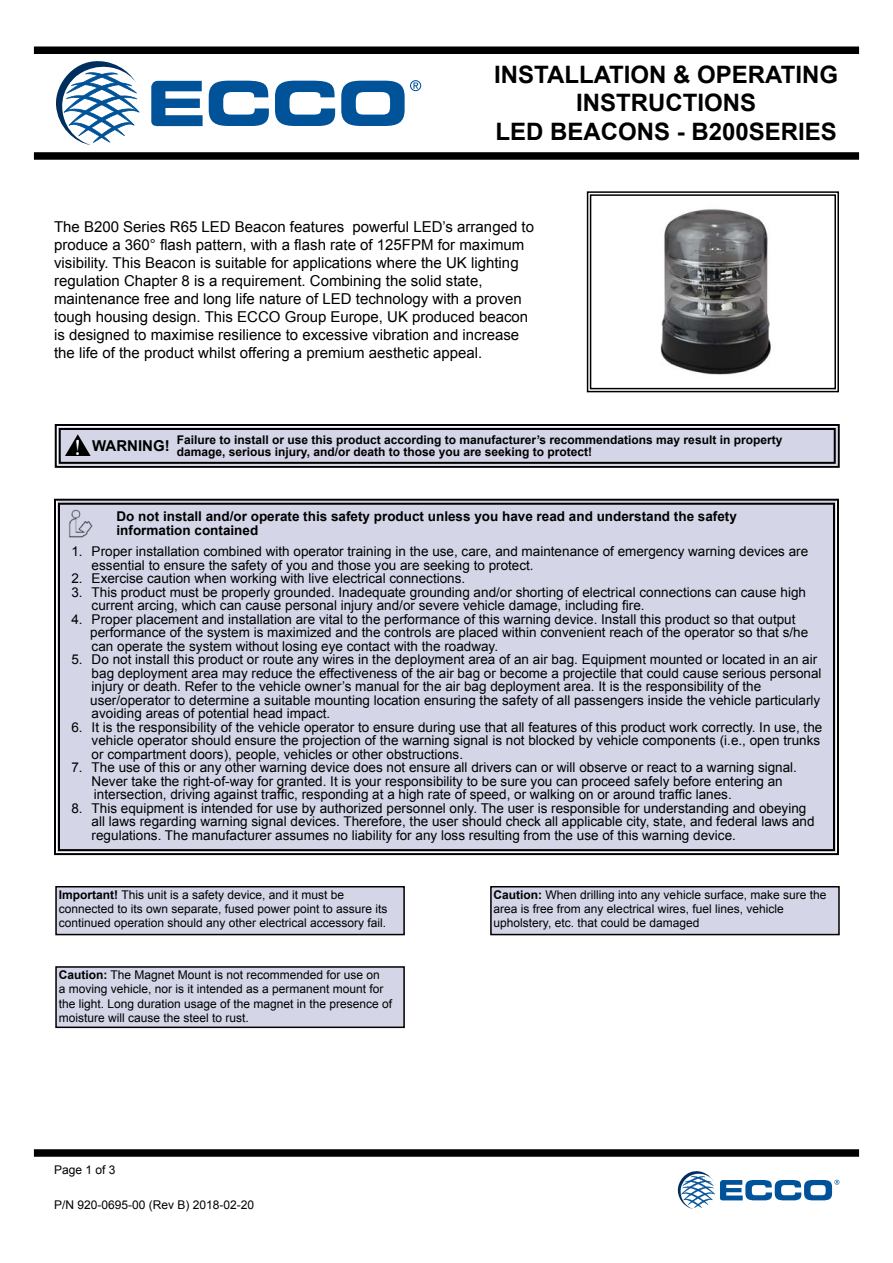
<style>
.page{position:relative;width:893px;height:1263px;background:#fff}
.page>*{position:absolute;margin:0;border:0;box-sizing:border-box;transform-origin:0 0}
.t1{font:700 24px/28.8px "Arial";color:#000;text-align:center}
.t2{font:15px/18px "Arial";color:#000}
.t3{font:13.5px/13.5px "Arial";color:#000}
.t4{font:700 13.5px/13.5px "Arial";color:#000}
.t5{font:12px/14.4px "Arial";color:#000}
.t6{font:700 12px/12px "Arial";color:#000}
.s1{font-family:"Bask Old Face";font-weight:400;font-size:22.65px;color:#fff}
.s2{font-weight:700}
</style>
<div class="page">
<div style="left:34px;top:47px;width:825px;height:7px;background:#000"></div>
<div style="left:34px;top:152px;width:825px;height:8px;background:#000"></div>
<svg style="left:151px;top:81px;width:52px;height:46px"></svg>
<svg style="left:209px;top:81px;width:60px;height:45px"></svg>
<svg style="left:275px;top:81px;width:60px;height:45px"></svg>
<svg style="left:56px;top:61px;width:83px;height:84px"></svg>
<svg style="left:341px;top:80px;width:80px;height:46px"></svg>
<div style="left:34px;top:1149px;width:825px;height:8px;background:#000"></div>
<svg style="left:677px;top:1171px;width:162px;height:38px"></svg>
<div style="left:56px;top:887px;width:348px;height:47px;background:#d4d6e8"></div>
<div style="left:55px;top:886px;width:350px;height:49px;border:2px solid #000"></div>
<div style="left:491px;top:887px;width:348px;height:47px;background:#d4d6e8"></div>
<div style="left:490px;top:886px;width:350px;height:49px;border:2px solid #000"></div>
<svg style="left:54px;top:498px;width:785px;height:358px;background:#b0b2bf"></svg>
<div style="left:58px;top:503px;width:777px;height:348px;border:2px solid #000"></div>
<div style="left:65px;top:546px;width:763px;height:294px;background:#d4d6e8"></div>
<img style="left:66px;top:508px;width:26px;height:32px">
<div style="left:117px;top:511px;width:622px;height:26px;background:#d4d6e8"></div>
<svg style="left:54px;top:424px;width:786px;height:44px;background:#acadbb"></svg>
<div style="left:56px;top:967px;width:348px;height:60px;background:#d4d6e8"></div>
<div style="left:55px;top:966px;width:350px;height:62px;border:2px solid #000"></div>
<svg style="left:586px;top:191px;width:253px;height:202px"></svg>
<div style="left:590px;top:194px;width:246px;height:195px;border:1px solid #000"></div>
<img style="left:610px;top:200px;width:211px;height:183px">
<h1 class="t1" style="left:494px;top:60px;width:345px">INSTALLATION &amp; OPERATING<br>INSTRUCTIONS<br>LED BEACONS - B200SERIES</h1>
<p class="t2" style="left:54px;top:218px;width:481px">The B200 Series R65 LED Beacon features powerful LED’s arranged to produce a 360° flash pattern, with a flash rate of 125FPM for maximum visibility. This Beacon is suitable for applications where the UK lighting regulation Chapter 8 is a requirement. Combining the solid state, maintenance free and long life nature of LED technology with a proven tough housing design. This ECCO Group Europe, UK produced beacon is designed to maximise resilience to excessive vibration and increase the life of the product whilst offering a premium aesthetic appeal.</p>
<p class="t6" style="left:75px;top:434px;width:709px;text-indent:102px">Failure to install or use this product according to manufacturer’s recommendations may result in property <span class="s1">!</span> <sup>WARNING!</sup> damage, serious injury, and/or death to those you are seeking to protect!</p>
<p class="t4" style="left:117px;top:510px;width:622px">Do not install and/or operate this safety product unless you have read and understand the safety information contained</p>
<p class="t3" style="left:92px;top:545px;width:718px;text-indent:-20px">1. Proper installation combined with operator training in the use, care, and maintenance of emergency warning devices are essential to ensure the safety of you and those you are seeking to protect.</p>
<p class="t3" style="left:71px;top:572px;width:395px">2. Exercise caution when working with live electrical connections.</p>
<p class="t3" style="left:92px;top:585px;width:716px;text-indent:-20px">3. This product must be properly grounded. Inadequate grounding and/or shorting of electrical connections can cause high current arcing, which can cause personal injury and/or severe vehicle damage, including fire.</p>
<p class="t3" style="left:90px;top:612px;width:720px;text-indent:-19px">4. Proper placement and installation are vital to the performance of this warning device. Install this product so that output performance of the system is maximized and the controls are placed within convenient reach of the operator so that s/he can operate the system without losing eye contact with the roadway.</p>
<p class="t3" style="left:90px;top:653px;width:733px;text-indent:-19px">5. Do not install this product or route any wires in the deployment area of an air bag. Equipment mounted or located in an air bag deployment area may reduce the effectiveness of the air bag or become a projectile that could cause serious personal injury or death. Refer to the vehicle owner’s manual for the air bag deployment area. It is the responsibility of the user/operator to determine a suitable mounting location ensuring the safety of all passengers inside the vehicle particularly avoiding areas of potential head impact.</p>
<p class="t3" style="left:92px;top:720px;width:732px;text-indent:-20px">6. It is the responsibility of the vehicle operator to ensure during use that all features of this product work correctly. In use, the vehicle operator should ensure the projection of the warning signal is not blocked by vehicle components (i.e., open trunks or compartment doors), people, vehicles or other obstructions.</p>
<p class="t3" style="left:92px;top:761px;width:707px;text-indent:-20px">7. The use of this or any other warning device does not ensure all drivers can or will observe or react to a warning signal.<br>Never take the right-of-way for granted. It is your responsibility to be sure you can proceed safely before entering an intersection, driving against traffic, responding at a high rate of speed, or walking on or around traffic lanes.</p>
<p class="t3" style="left:92px;top:801px;width:724px;text-indent:-20px">8. This equipment is intended for use by authorized personnel only. The user is responsible for understanding and obeying all laws regarding warning signal devices. Therefore, the user should check all applicable city, state, and federal laws and regulations. The manufacturer assumes no liability for any loss resulting from the use of this warning device.</p>
<p class="t5" style="left:59px;top:887px;width:330px"><span class="s2">Important!</span> This unit is a safety device, and it must be connected to its own separate, fused power point to assure its continued operation should any other electrical accessory fail.</p>
<p class="t5" style="left:494px;top:887px;width:334px"><span class="s2">Caution:</span> When drilling into any vehicle surface, make sure the area is free from any electrical wires, fuel lines, vehicle upholstery, etc. that could be damaged</p>
<p class="t5" style="left:59px;top:967px;width:335px"><span class="s2">Caution:</span> The Magnet Mount is not recommended for use on<br>a moving vehicle, nor is it intended as a permanent mount for the light. Long duration usage of the magnet in the presence of moisture will cause the steel to rust.</p>
<p class="t5" style="left:54px;top:1163px;width:63px">Page 1 of 3</p>
<p class="t5" style="left:54px;top:1198px;width:202px">P/N 920-0695-00 (Rev B) 2018-02-20</p>
</div>
